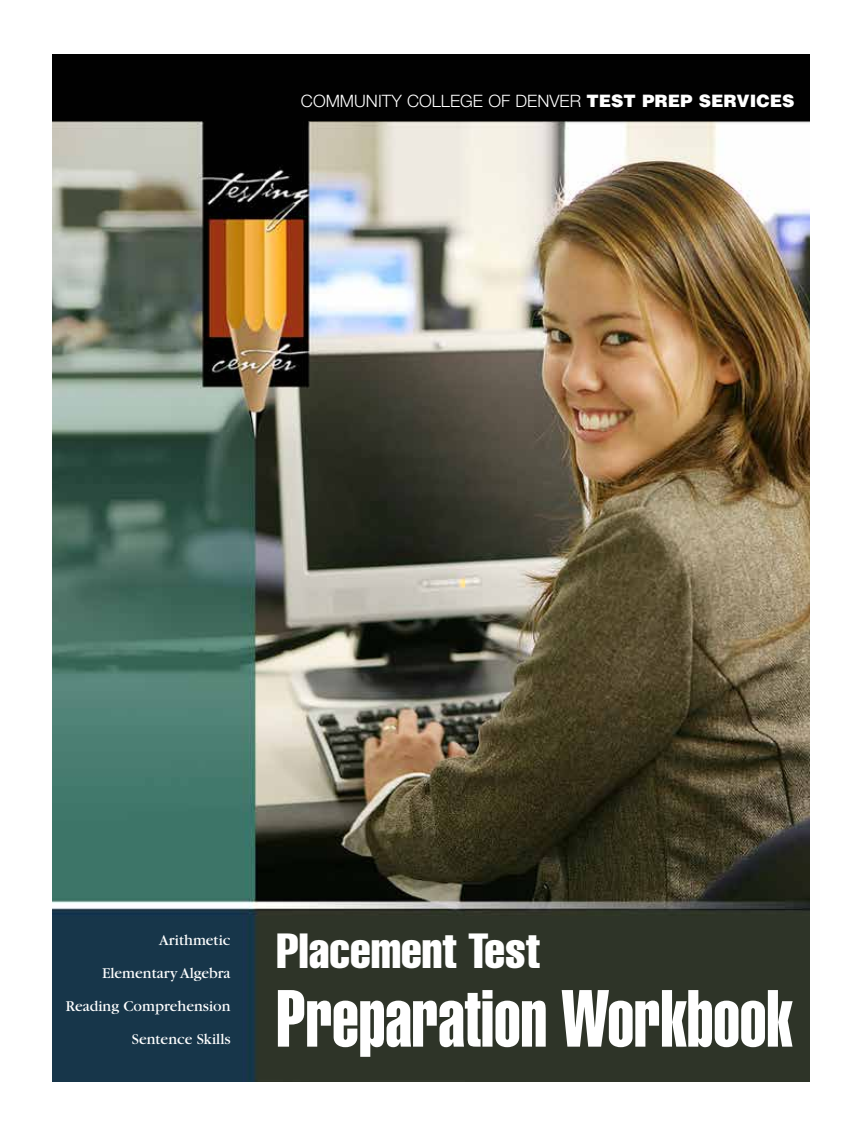
<style>
.page{position:relative;width:864px;height:1134px;background:#fff}
.page>*{position:absolute;margin:0;border:0;box-sizing:border-box;transform-origin:0 0}
.t1{font:79.5px "Helvetica Extra Compressed";color:#fff}
.t2{font:extra-condensed 48.45px "Helvetica";color:#fff}
.t3{font:300 17.1px "Helvetica Neue";color:#fff}
.t4{font:15.75px/32.8px "Garamond";color:#fff;text-align:right}
.s1{font-family:"Helvetica";font-weight:900}
</style>
<div class="page">
<img style="left:52px;top:54px;width:758px;height:1027px">
<p class="t3" style="left:301px;top:90px;width:495px">COMMUNITY COLLEGE OF DENVER <span class="s1">TEST PREP SERVICES</span></p>
<p class="t4" style="left:66px;top:924px;width:166px">Arithmetic<br>Elementary Algebra<br>Reading Comprehension<br>Sentence Skills</p>
<h2 class="t2" style="left:276px;top:920px;width:265px">Placement Test</h2>
<h1 class="t1" style="left:276px;top:971px;width:518px">Preparation Workbook</h1>
</div>
